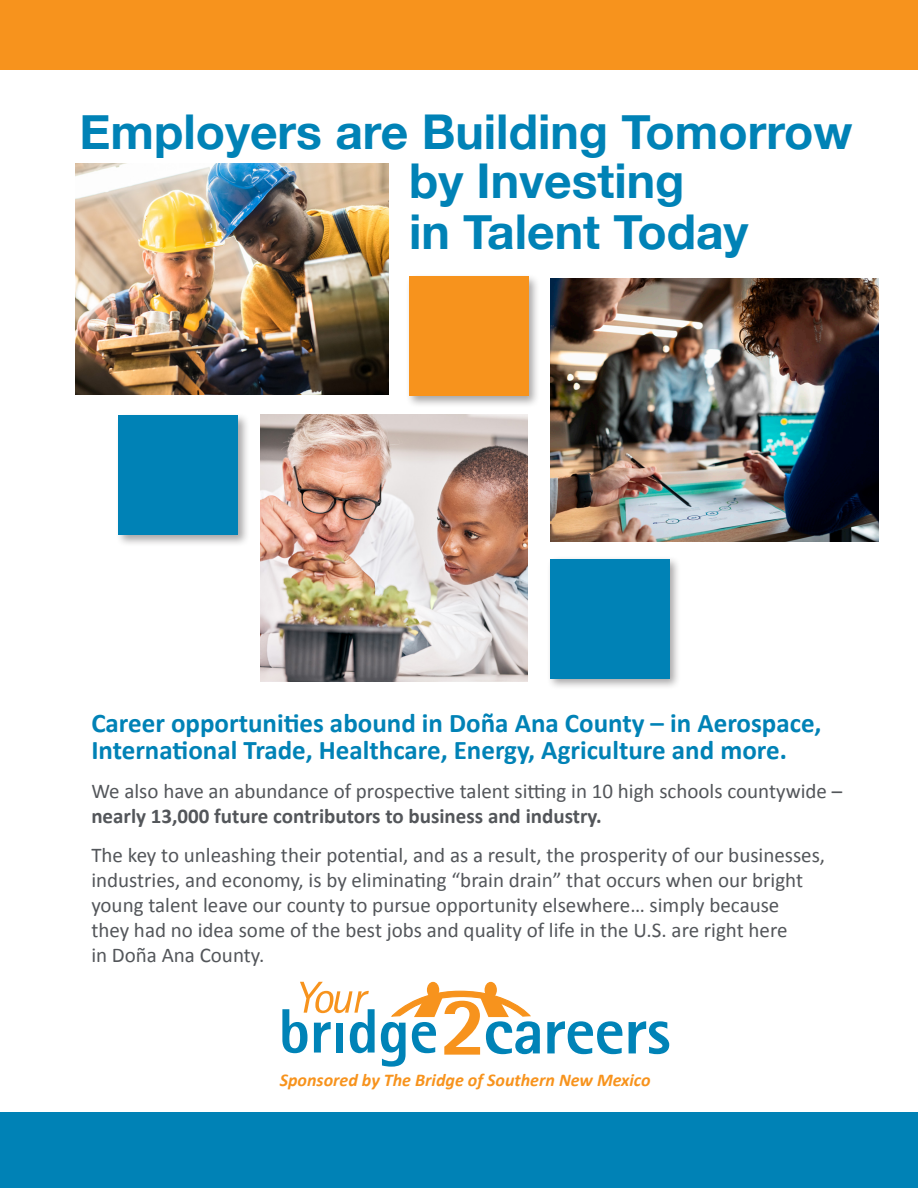
<style>
.page{position:relative;width:918px;height:1188px;background:#fff}
.page>*{position:absolute;margin:0;border:0;box-sizing:border-box;transform-origin:0 0}
.t1{font:700 48px/50.1px "Helvetica Neue";color:#0082b6}
.t2{font:700 27px/27px "Calibri";color:#0082b6}
.t3{font:21px/25.2px "Calibri";color:#53565a}
.t4{font:italic 700 18px "Calibri";color:#f7931d}
.s1{font-weight:700}
</style>
<div class="page">
<img style="left:550px;top:278px;width:329px;height:264px">
<div style="left:406px;top:274px;width:134px;height:134px;background:#231f20;opacity:.4"></div>
<div style="left:409px;top:277px;width:119px;height:119px;background:#f7931d"></div>
<div style="left:547px;top:556px;width:135px;height:134px;background:#231f20;opacity:.4"></div>
<div style="left:550px;top:559px;width:119px;height:119px;background:#0082b6"></div>
<div style="left:116px;top:412px;width:134px;height:135px;background:#231f20;opacity:.4"></div>
<div style="left:119px;top:416px;width:119px;height:119px;background:#0082b6"></div>
<div style="left:0;top:1112px;width:918px;height:76px;background:#0082b6"></div>
<div style="left:0;top:0;width:918px;height:69px;background:#f7931d"></div>
<img style="left:75px;top:164px;width:313px;height:231px">
<img style="left:261px;top:415px;width:267px;height:267px">
<div style="left:486px;top:983px;width:10px;height:14px;background:#f7931d;border-radius:50%"></div>
<div style="left:485px;top:982px;width:12px;height:16px;border:2px solid #f7931d;border-radius:50%"></div>
<div style="left:428px;top:983px;width:10px;height:14px;background:#f7931d;border-radius:50%"></div>
<div style="left:427px;top:982px;width:12px;height:16px;border:2px solid #f7931d;border-radius:50%"></div>
<svg style="left:547px;top:1021px;width:75px;height:33px"></svg>
<svg style="left:629px;top:1021px;width:40px;height:33px"></svg>
<svg style="left:282px;top:982px;width:93px;height:71px"></svg>
<svg style="left:381px;top:990px;width:159px;height:77px"></svg>
<p class="t1" style="left:409px;top:108px;width:445px;text-indent:-329px">Employers are Building Tomorrow by Investing<br>in Talent Today</p>
<p class="t2" style="left:91px;top:709px;width:732px">Career opportunities abound in Doña Ana County – in Aerospace,<br>International Trade, Healthcare, Energy, Agriculture and more.</p>
<p class="t3" style="left:91px;top:778px;width:752px">We also have an abundance of prospective talent sitting in 10 high schools countywide – <span class="s1">nearly 13,000 future contributors to business and industry.</span></p>
<p class="t3" style="left:91px;top:841px;width:735px">The key to unleashing their potential, and as a result, the prosperity of our businesses, industries, and economy, is by eliminating “brain drain” that occurs when our bright young talent leave our county to pursue opportunity elsewhere… simply because<br>they had no idea some of the best jobs and quality of life in the U.S. are right here<br>in Doña Ana County.</p>
<p class="t4" style="left:280px;top:1068px;width:372px">Sponsored by The Bridge of Southern New Mexico</p>
</div>
